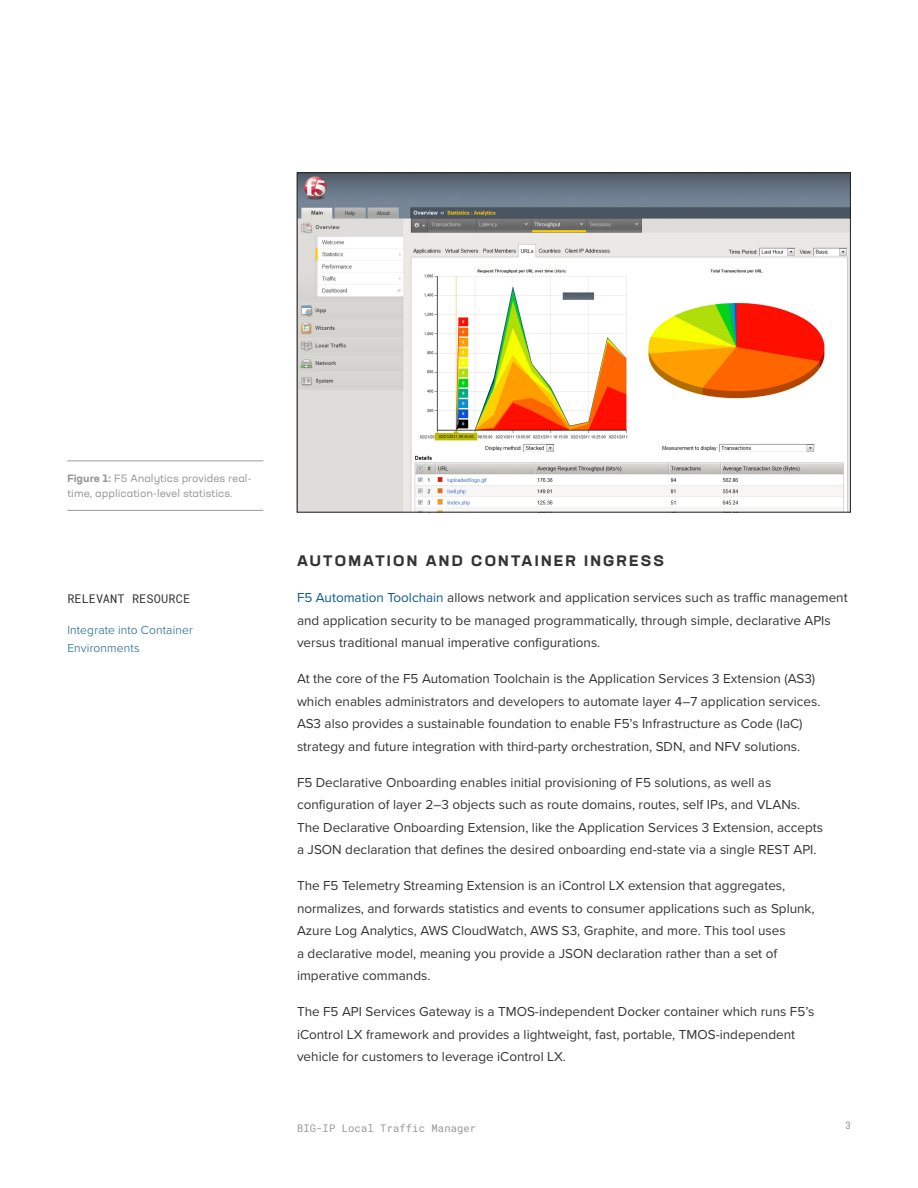
<style>
.page{position:relative;width:918px;height:1188px;background:#fff}
.page>*{position:absolute;margin:0;border:0;box-sizing:border-box;transform-origin:0 0}
.H3_TOC{font:700 expanded 15px "Neusa Next Std";letter-spacing:.15em;color:#343434}
.BODY_COPY{font:13.5px/22.5px "Proxima Nova";color:#343434}
.KFB-BODY{font:300 12px/18px "Proxima Nova";letter-spacing:.015em;color:#0c5c8d}
.KFB-H1{font:12px "Roboto Mono";letter-spacing:.01em;color:#343434}
.FIGURE_CAPTION{font:expanded 10.5px/15px "Neusa Next Std";color:#999}
.t1{font:10.5px "Roboto Mono";letter-spacing:.01em;color:#999}
.t2{font:condensed 10.5px "Neusa Next Std";color:#999}
.s1{font-weight:700}
.s2{color:#0c5c8d}
</style>
<div class="page">
<img style="left:299px;top:175px;width:549px;height:335px">
<hr style="left:67px;top:460px;width:196px;height:1px;background:#999">
<hr style="left:67px;top:510px;width:196px;height:1px;background:#999">
<p class="FIGURE_CAPTION" style="left:67px;top:470px;width:186px"><span class="s1">Figure 1:</span> F5 Analytics provides real&shy;time, application-level statistics.</p>
<p class="KFB-H1" style="left:67px;top:590px;width:124px">RELEVANT RESOURCE</p>
<p class="KFB-BODY" style="left:67px;top:620px;width:127px">Integrate into Container<br>Environments</p>
<p class="H3_TOC" style="left:297px;top:551px;width:368px">AUTOMATION AND CONTAINER INGRESS</p>
<p class="BODY_COPY" style="left:297px;top:586px;width:552px"><span class="s2">F5 Automation Toolchain</span> allows network and application services such as traffic management and application security to be managed programmatically, through simple, declarative APIs versus traditional manual imperative configurations.</p>
<p class="BODY_COPY" style="left:297px;top:667px;width:525px">At the core of the F5 Automation Toolchain is the Application Services 3 Extension (AS3) which enables administrators and developers to automate layer 4–7 application services.<br>AS3 also provides a sustainable foundation to enable F5’s Infrastructure as Code (IaC) strategy and future integration with third-party orchestration, SDN, and NFV solutions.</p>
<p class="BODY_COPY" style="left:297px;top:771px;width:528px">F5 Declarative Onboarding enables initial provisioning of F5 solutions, as well as configuration of layer 2–3 objects such as route domains, routes, self IPs, and VLANs.<br>The Declarative Onboarding Extension, like the Application Services 3 Extension, accepts a JSON declaration that defines the desired onboarding end-state via a single REST API.</p>
<p class="BODY_COPY" style="left:297px;top:874px;width:519px">The F5 Telemetry Streaming Extension is an iControl LX extension that aggregates, normalizes, and forwards statistics and events to consumer applications such as Splunk, Azure Log Analytics, AWS CloudWatch, AWS S3, Graphite, and more. This tool uses<br>a declarative model, meaning you provide a JSON declaration rather than a set of imperative commands.</p>
<p class="BODY_COPY" style="left:297px;top:1000px;width:519px">The F5 API Services Gateway is a TMOS-independent Docker container which runs F5’s iControl LX framework and provides a lightweight, fast, portable, TMOS-independent vehicle for customers to leverage iControl LX.</p>
<p class="t1" style="left:297px;top:1120px;width:181px">BIG-IP Local Traffic Manager</p>
<p class="t2" style="left:845px;top:1118px;width:7px">3</p>
</div>
